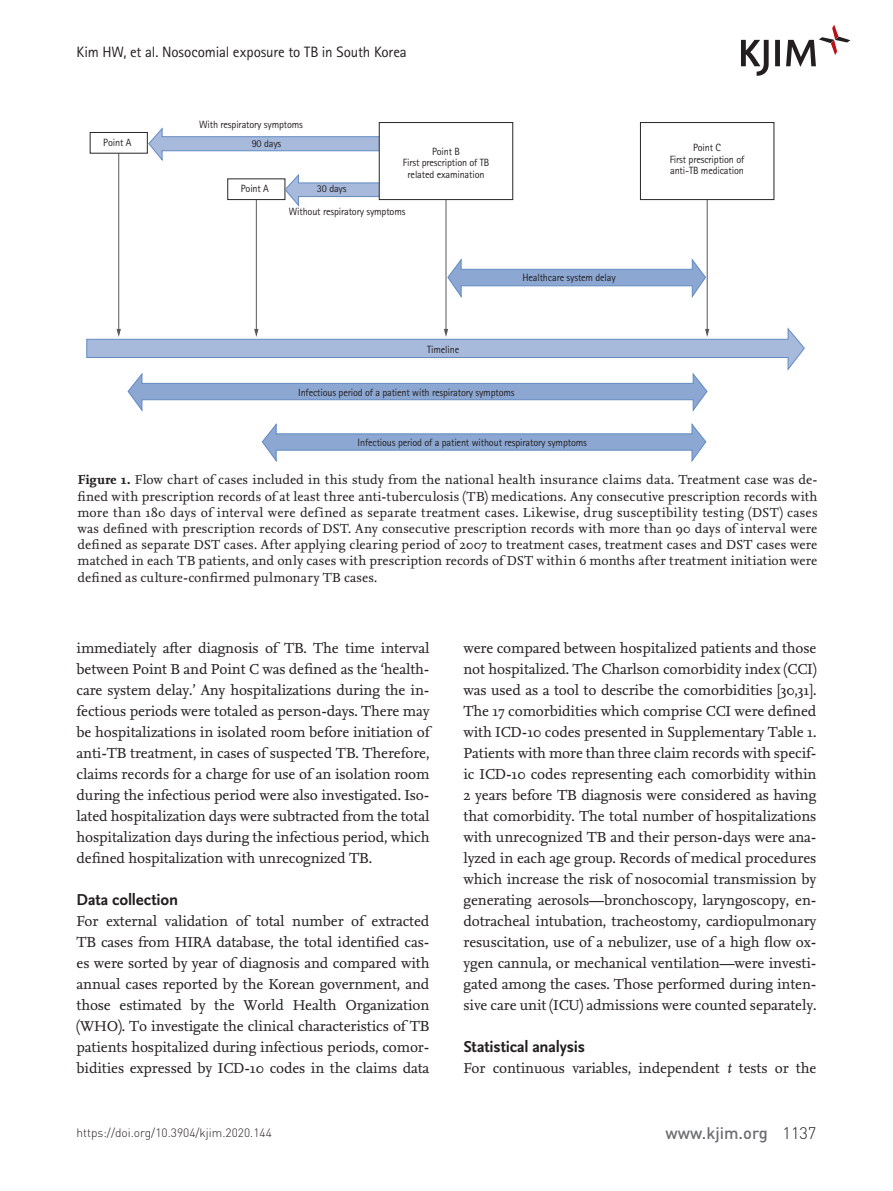
<style>
.page{position:relative;width:893px;height:1191px;background:#fff}
.page>*{position:absolute;margin:0;border:0;box-sizing:border-box;transform-origin:0 0}
.제목2{font:700 16.5px "Nexus Sans";letter-spacing:-.01em;color:#231f20}
.t1{font:500 16.5px "DIN Pro";color:#6c6d70}
.t2{font:300 16.5px "DIN Pro";color:#231f20}
.본문첫단락{font:15px/21px "Nexus Serif";letter-spacing:-.01em;color:#231f20;text-align:justify}
.t3{font:15px "Rotis Sans Serif Std";letter-spacing:-.005em;color:#231f20}
.그림설명{font:13.5px/16.2px "Nexus Serif";letter-spacing:.005em;color:#231f20;text-align:justify}
.t4{font:300 12px "DIN Pro";color:#231f20}
.t5{font:10.5px/11.6px "Rotis Sans Serif Std";letter-spacing:-.015em;color:#231f20}
.s1{font-weight:700}
.s2{font-style:italic}
</style>
<div class="page">
<svg style="left:741px;top:25px;width:109px;height:51px"></svg>
<hr style="left:118px;top:153px;width:1px;height:177px;background:#57585a">
<hr style="left:256px;top:200px;width:1px;height:130px;background:#57585a">
<hr style="left:446px;top:200px;width:1px;height:130px;background:#57585a">
<hr style="left:707px;top:200px;width:1px;height:130px;background:#57585a">
<div style="left:90px;top:132px;width:58px;height:22px;border:1px solid #282526"></div>
<div style="left:227px;top:178px;width:58px;height:22px;border:1px solid #282526"></div>
<svg style="left:148px;top:127px;width:231px;height:34px"></svg>
<svg style="left:285px;top:174px;width:96px;height:32px"></svg>
<svg style="left:447px;top:258px;width:259px;height:40px"></svg>
<svg style="left:86px;top:327px;width:719px;height:84px"></svg>
<svg style="left:262px;top:423px;width:444px;height:39px"></svg>
<div style="left:379px;top:122px;width:134px;height:78px;border:1px solid #282526"></div>
<div style="left:640px;top:122px;width:134px;height:78px;border:1px solid #282526"></div>
<p class="t3" style="left:77px;top:43px;width:332px">Kim HW, et al. Nosocomial exposure to TB in South Korea</p>
<p class="t5" style="left:103px;top:137px;width:30px">Point A</p>
<p class="t5" style="left:252px;top:115px;width:53px;line-height:18.5px;text-indent:-52px">With respiratory symptoms<br>90 days</p>
<p class="t5" style="left:289px;top:177px;width:118px;line-height:22.8px;text-indent:28px">30 days<br>Without respiratory symptoms</p>
<p class="t5" style="left:403px;top:145px;width:88px;text-align:center">Point B<br>First prescription of TB related examination</p>
<p class="t5" style="left:670px;top:142px;width:76px;text-align:center">Point C<br>First prescription of anti-TB medication</p>
<p class="t5" style="left:241px;top:183px;width:30px">Point A</p>
<p class="t5" style="left:522px;top:271px;width:95px">Healthcare system delay</p>
<p class="t5" style="left:427px;top:343px;width:34px">Timeline</p>
<p class="t5" style="left:298px;top:386px;width:218px">Infectious period of a patient with respiratory symptoms</p>
<p class="t5" style="left:358px;top:436px;width:231px">Infectious period of a patient without respiratory symptoms</p>
<p class="그림설명" style="left:78px;top:472px;width:741px"><span class="s1">Figure 1.</span> Flow chart of cases included in this study from the national health insurance claims data. Treatment case was de&shy;fined with prescription records of at least three anti-tuberculosis (TB) medications. Any consecutive prescription records with more than 180 days of interval were defined as separate treatment cases. Likewise, drug susceptibility testing (DST) cases was defined with prescription records of DST. Any consecutive prescription records with more than 90 days of interval were defined as separate DST cases. After applying clearing period of 2007 to treatment cases, treatment cases and DST cases were matched in each TB patients, and only cases with prescription records of DST within 6 months after treatment initiation were defined as culture-confirmed pulmonary TB cases.</p>
<p class="본문첫단락" style="left:77px;top:637px;width:354px">immediately after diagnosis of TB. The time interval between Point B and Point C was defined as the ‘health&shy;care system delay.’ Any hospitalizations during the in&shy;fectious periods were totaled as person-days. There may be hospitalizations in isolated room before initiation of anti-TB treatment, in cases of suspected TB. Therefore, claims records for a charge for use of an isolation room during the infectious period were also investigated. Iso&shy;lated hospitalization days were subtracted from the total hospitalization days during the infectious period, which defined hospitalization with unrecognized TB.</p>
<p class="제목2" style="left:77px;top:889px;width:103px">Data collection</p>
<p class="본문첫단락" style="left:77px;top:910px;width:354px">For external validation of total number of extracted TB cases from HIRA database, the total identified cas&shy;es were sorted by year of diagnosis and compared with annual cases reported by the Korean government, and those estimated by the World Health Organization (WHO). To investigate the clinical characteristics of TB patients hospitalized during infectious periods, comor&shy;bidities expressed by ICD-10 codes in the claims data</p>
<p class="본문첫단락" style="left:463px;top:637px;width:354px">were compared between hospitalized patients and those not hospitalized. The Charlson comorbidity index (CCI) was used as a tool to describe the comorbidities [30,31].<br>The 17 comorbidities which comprise CCI were defined with ICD-10 codes presented in Supplementary Table 1.<br>Patients with more than three claim records with specif&shy;ic ICD-10 codes representing each comorbidity within 2 years before TB diagnosis were considered as having that comorbidity. The total number of hospitalizations with unrecognized TB and their person-days were ana&shy;lyzed in each age group. Records of medical procedures which increase the risk of nosocomial transmission by generating aerosols—bronchoscopy, laryngoscopy, en&shy;dotracheal intubation, tracheostomy, cardiopulmonary resuscitation, use of a nebulizer, use of a high flow ox&shy;ygen cannula, or mechanical ventilation—were investi&shy;gated among the cases. Those performed during inten&shy;sive care unit (ICU) admissions were counted separately.</p>
<p class="제목2" style="left:463px;top:1036px;width:123px">Statistical analysis</p>
<p class="본문첫단락" style="left:463px;top:1057px;width:354px">For continuous variables, independent <span class="s2">t</span> tests or the</p>
<p class="t4" style="left:77px;top:1124px;width:197px">https://doi.org/10.3904/kjim.2020.144</p>
<p class="t1" style="left:666px;top:1121px;width:104px">www.kjim.org</p>
<p class="t2" style="left:782px;top:1121px;width:35px">1137</p>
</div>
